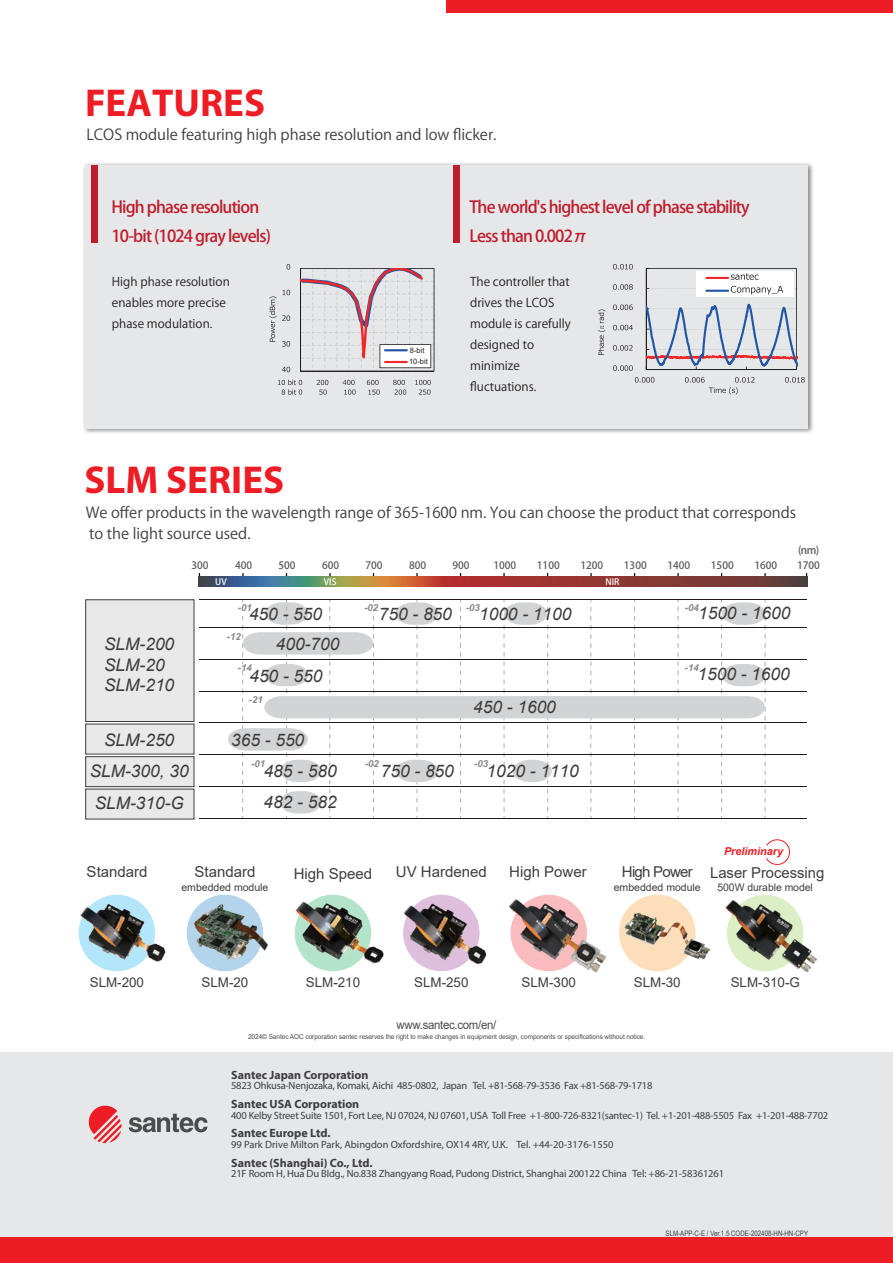
<style>
.page{position:relative;width:893px;height:1263px;background:#fff}
.page>*{position:absolute;margin:0;border:0;box-sizing:border-box;transform-origin:0 0}
.t1{font:700 39px "Myriad Pro";color:#ee1c24}
.t2{font:italic 17.25px/32px "Arial";color:#3d3b3a}
.t3{font:500 16.5px/28.8px "Koz Go Pr 6 N";letter-spacing:-.05em;color:#be1d2c}
.t4{font:15px/21px "Koz Go Pr 6 N";color:#3e3e3f}
.t5{font:15px "Arial";color:#3e3e3f}
.t6{font:15px "Arial";letter-spacing:-.05em;color:#3e3e3f}
.t7{font:13.35px "Arial";color:#3e3e3f}
.t8{font:12px/21px "Koz Go Pr 6 N";color:#231f20}
.t9{font:700 12px "Myriad Pro";color:#3e3e3f}
.t10{font:12px "Arial";letter-spacing:-.025em;color:#4b4c4d;scale:.95 1}
.t11{font:italic 700 10.8px "Arial";color:#ee1c24}
.t12{font:500 10.65px "Koz Go Pr 6 N";color:#595a5c}
.t13{font:10.5px "Myriad Pro";letter-spacing:-.02em;color:#3e3e3f}
.t14{font:10.5px "Myriad Pro";color:#3e3e3f}
.t15{font:10.5px "Arial";color:#3e3e3f}
.t16{font:500 10.2px "Koz Go Pr 6 N";color:#595a5c}
.t17{font:italic 700 9.6px "Arial";color:#86888b}
.t18{font:500 8.85px "Koz Go Pr 6 N";color:#fff}
.t19{font:7.5px "Arial Narrow";color:#3e3e3f}
.t20{font:7.5px/11.6px "Arial";color:#231f20}
.t21{font:6.75px "Arial";letter-spacing:-.01em;color:#4b4c4d;scale:.96 1}
</style>
<div class="page">
<div style="left:187px;top:895px;width:76px;height:76px;background:#b3d4eb;border-radius:50%"></div>
<img style="left:194px;top:903px;width:57px;height:57px">
<img style="left:78px;top:895px;width:88px;height:76px">
<img style="left:251px;top:894px;width:133px;height:78px">
<img style="left:403px;top:894px;width:84px;height:78px">
<img style="left:508px;top:896px;width:113px;height:77px">
<div style="left:619px;top:895px;width:76px;height:76px;background:#fcdebb;border-radius:50%"></div>
<img style="left:625px;top:912px;width:85px;height:48px">
<img style="left:725px;top:897px;width:92px;height:76px">
<div style="left:1px;top:1052px;width:892px;height:211px;background:#e6e7e9"></div>
<img style="left:83px;top:163px;width:731px;height:270px">
<div style="left:86px;top:165px;width:722px;height:264px;background:#e6e7e9"></div>
<svg style="left:598px;top:260px;width:213px;height:138px"></svg>
<svg style="left:269px;top:264px;width:166px;height:131px"></svg>
<div style="left:91px;top:165px;width:6px;height:78px;background:#be1d2c"></div>
<div style="left:453px;top:165px;width:6px;height:78px;background:#be1d2c"></div>
<div style="left:86px;top:724px;width:108px;height:30px;background:#eae9e9"></div>
<div style="left:86px;top:757px;width:108px;height:30px;background:#eae9e9"></div>
<div style="left:86px;top:600px;width:108px;height:121px;background:#eae9e9"></div>
<div style="left:86px;top:789px;width:108px;height:30px;background:#eae9e9"></div>
<hr style="left:199px;top:599px;width:608px;height:1px;background:#211814">
<hr style="left:199px;top:659px;width:608px;height:1px;background:#211814">
<hr style="left:199px;top:627px;width:608px;height:1px;background:#211814">
<hr style="left:199px;top:691px;width:608px;height:1px;background:#211814">
<hr style="left:199px;top:723px;width:608px;height:1px;background:#211814">
<hr style="left:200px;top:754px;width:607px;height:1px;background:#211814">
<hr style="left:200px;top:786px;width:607px;height:1px;background:#211814">
<hr style="left:200px;top:818px;width:607px;height:1px;background:#211814">
<div style="left:86px;top:599px;width:108px;height:123px;border:1px solid #3d3b3a"></div>
<div style="left:86px;top:756px;width:108px;height:31px;border:1px solid #3d3b3a"></div>
<svg style="left:228px;top:600px;width:538px;height:218px"></svg>
<div style="left:446px;top:0;width:447px;height:13px;background:#ee1c24"></div>
<svg style="left:129px;top:1114px;width:79px;height:18px"></svg>
<svg style="left:88px;top:1105px;width:34px;height:38px"></svg>
<svg style="left:199px;top:577px;width:608px;height:10px;background:#865146"></svg>
<div style="left:409px;top:346px;width:20px;height:20px;background:#fff"></div>
<div style="left:0;top:1238px;width:893px;height:25px;background:#ee1c24"></div>
<svg style="left:766px;top:839px;width:24px;height:26px"></svg>
<h1 class="t1" style="left:85px;top:77px;width:181px">FEATURES</h1>
<h3 class="t4" style="left:86px;top:124px;width:412px">LCOS module featuring high phase resolution and low flicker.</h3>
<h3 class="t3" style="left:111px;top:193px;width:161px">High phase resolution<br>10-bit (1024 gray levels)</h3>
<p class="t8" style="left:112px;top:271px;width:119px">High phase resolution enables more precise phase modulation.</p>
<p class="t20" style="left:409px;top:344px;width:20px">8-bit<br>10-bit</p>
<h3 class="t3" style="left:469px;top:193px;width:282px">The world's highest level of phase stability<br>Less than 0.002π</h3>
<p class="t8" style="left:470px;top:271px;width:102px">The controller that drives the LCOS module is carefully designed to minimize fluctuations.</p>
<h1 class="t1" style="left:84px;top:455px;width:201px">SLM SERIES</h1>
<h3 class="t4" style="left:86px;top:502px;width:712px">We offer products in the wavelength range of 365-1600 nm. You can choose the product that corresponds to the light source used.</h3>
<p class="t12" style="left:798px;top:544px;width:23px">(nm)</p>
<h2 class="t2" style="left:104px;top:634px;width:72px;line-height:20.7px">SLM-200<br>SLM-20<br>SLM-210</h2>
<p class="t16" style="left:191px;top:560px;width:19px">300</p>
<p class="t16" style="left:235px;top:560px;width:19px">400</p>
<p class="t16" style="left:278px;top:560px;width:19px">500</p>
<p class="t16" style="left:322px;top:560px;width:19px">600</p>
<p class="t16" style="left:366px;top:560px;width:19px">700</p>
<p class="t16" style="left:409px;top:560px;width:19px">800</p>
<p class="t16" style="left:453px;top:560px;width:19px">900</p>
<p class="t16" style="left:493px;top:560px;width:24px">1000</p>
<p class="t16" style="left:537px;top:560px;width:24px">1100</p>
<p class="t16" style="left:580px;top:560px;width:24px">1200</p>
<p class="t16" style="left:624px;top:560px;width:24px">1300</p>
<p class="t16" style="left:667px;top:560px;width:24px">1400</p>
<p class="t16" style="left:711px;top:560px;width:24px">1500</p>
<p class="t16" style="left:754px;top:560px;width:24px">1600</p>
<p class="t16" style="left:797px;top:560px;width:24px">1700</p>
<p class="t18" style="left:215px;top:577px;width:13px">UV</p>
<p class="t18" style="left:324px;top:577px;width:14px">VIS</p>
<p class="t18" style="left:606px;top:577px;width:15px">NIR</p>
<p class="t17" style="left:238px;top:601px;width:15px">-01</p>
<p class="t17" style="left:364px;top:601px;width:15px">-02</p>
<p class="t17" style="left:466px;top:601px;width:15px">-03</p>
<p class="t17" style="left:685px;top:601px;width:15px">-04</p>
<h2 class="t2" style="left:249px;top:598px;width:74px">450 - 550</h2>
<h2 class="t2" style="left:379px;top:598px;width:74px">750 - 850</h2>
<h2 class="t2" style="left:479px;top:598px;width:94px">1000 - 1100</h2>
<h2 class="t2" style="left:698px;top:597px;width:94px">1500 - 1600</h2>
<h2 class="t2" style="left:249px;top:628px;width:91px;text-indent:26px">400-700<br>450 - 550</h2>
<p class="t17" style="left:227px;top:630px;width:15px">-12</p>
<p class="t17" style="left:685px;top:661px;width:15px">-14</p>
<p class="t17" style="left:238px;top:661px;width:15px">-14</p>
<h2 class="t2" style="left:697px;top:658px;width:94px">1500 - 1600</h2>
<p class="t17" style="left:249px;top:693px;width:15px">-21</p>
<h2 class="t2" style="left:473px;top:691px;width:84px">450 - 1600</h2>
<h2 class="t2" style="left:90px;top:724px;width:100px;text-align:center">SLM-250<br>SLM-300, 30<br>SLM-310-G</h2>
<h2 class="t2" style="left:264px;top:724px;width:74px;line-height:31.3px;text-indent:-32px">365 - 550<br>485 - 580<br>482 - 582</h2>
<p class="t17" style="left:251px;top:757px;width:15px">-01</p>
<p class="t17" style="left:365px;top:757px;width:15px">-02</p>
<p class="t17" style="left:474px;top:757px;width:15px">-03</p>
<h2 class="t2" style="left:381px;top:755px;width:74px">750 - 850</h2>
<h2 class="t2" style="left:487px;top:755px;width:94px">1020 - 1110</h2>
<h3 class="t5" style="left:87px;top:861px;width:62px">Standard</h3>
<h3 class="t5" style="left:195px;top:861px;width:62px">Standard</h3>
<p class="t15" style="left:181px;top:880px;width:88px">embedded module</p>
<h3 class="t5" style="left:294px;top:863px;width:80px">High Speed</h3>
<h3 class="t5" style="left:396px;top:861px;width:92px">UV Hardened</h3>
<h3 class="t5" style="left:509px;top:861px;width:79px">High Power</h3>
<h3 class="t6" style="left:622px;top:861px;width:72px">High Power</h3>
<p class="t15" style="left:614px;top:879px;width:88px">embedded module</p>
<p class="t11" style="left:724px;top:843px;width:61px">Preliminary</p>
<h3 class="t5" style="left:710px;top:862px;width:116px">Laser Processing</h3>
<p class="t15" style="left:717px;top:880px;width:97px">500W durable model</p>
<p class="t7" style="left:90px;top:973px;width:56px">SLM-200</p>
<p class="t7" style="left:201px;top:973px;width:48px">SLM-20</p>
<p class="t7" style="left:306px;top:973px;width:56px">SLM-210</p>
<p class="t7" style="left:414px;top:973px;width:56px">SLM-250</p>
<p class="t7" style="left:522px;top:973px;width:56px">SLM-300</p>
<p class="t7" style="left:634px;top:973px;width:48px">SLM-30</p>
<p class="t7" style="left:731px;top:973px;width:71px">SLM-310-G</p>
<p class="t10" style="left:397px;top:1017px;width:106px">www.santec.com/en/</p>
<p class="t21" style="left:248px;top:1032px;width:415px">2024© Santec AOC corporation santec reserves the right to make changes in equipment design, components or specifications without notice.</p>
<p class="t9" style="left:231px;top:1067px;width:139px">Santec Japan Corporation</p>
<p class="t13" style="left:231px;top:1079px;width:423px">5823 Ohkusa-Nenjozaka, Komaki, Aichi 485-0802, Japan Tel. +81-568-79-3536 Fax +81-568-79-1718</p>
<p class="t9" style="left:231px;top:1096px;width:130px">Santec USA Corporation</p>
<p class="t13" style="left:231px;top:1109px;width:599px">400 Kelby Street Suite 1501, Fort Lee, NJ 07024, NJ 07601, USA Toll Free +1-800-726-8321(santec-1) Tel. +1-201-488-5505 Fax +1-201-488-7702</p>
<p class="t9" style="left:231px;top:1125px;width:101px">Santec Europe Ltd.</p>
<p class="t14" style="left:231px;top:1138px;width:384px">99 Park Drive Milton Park, Abingdon Oxfordshire, OX14 4RY, U.K. Tel. +44-20-3176-1550</p>
<p class="t9" style="left:231px;top:1155px;width:143px">Santec (Shanghai) Co., Ltd.</p>
<p class="t13" style="left:231px;top:1167px;width:495px">21F Room H, Hua Du Bldg., No.838 Zhangyang Road, Pudong District, Shanghai 200122 China Tel: +86-21-58361261</p>
<p class="t19" style="left:666px;top:1228px;width:144px">SLM-APP-C-E / Ver.1.5 CODE-202408-HN-HN-CPY</p>
</div>
